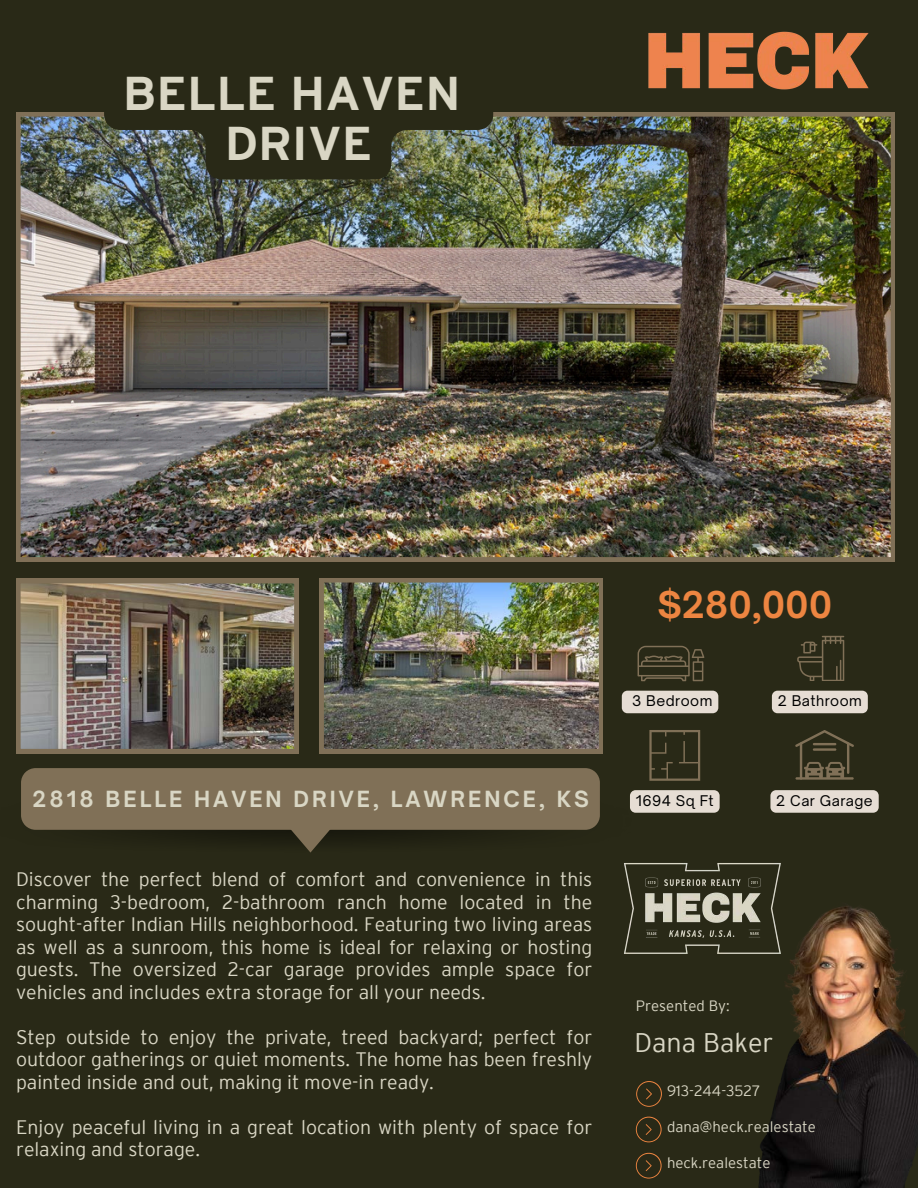
<style>
.page{position:relative;width:918px;height:1188px;background:#292917}
.page>*{position:absolute;margin:0;border:0;box-sizing:border-box;transform-origin:0 0}
.t1{font:700 47.25px/49.5px "Interstate";color:#d9d6c4;text-align:center}
.t2{font:700 35.25px "Open Sauce One";color:#ed8541}
.t3{font:300 26.85px "Interstate";color:#d9d6c4}
.t4{font:700 21.3px "Open Sauce One";letter-spacing:.14em;color:#d9d6c4}
.t5{font:300 19.5px/22.5px "Interstate";letter-spacing:-.005em;color:#d9d6c4;text-align:justify}
.t6{font:300 15px "Interstate";color:#d9d6c4}
.t7{font:14.1px "Open Sauce One";letter-spacing:.035em;color:#000}
</style>
<div class="page">
<img style="left:16px;top:112px;width:879px;height:450px">
<svg style="left:21px;top:768px;width:579px;height:85px"></svg>
<img style="left:583px;top:31px;width:312px;height:128px">
<img style="left:319px;top:578px;width:284px;height:175px">
<svg style="left:638px;top:646px;width:66px;height:35px"></svg>
<div style="left:622px;top:691px;width:96px;height:22px;background:#e6ddd4"></div>
<svg style="left:797px;top:636px;width:47px;height:45px"></svg>
<div style="left:772px;top:691px;width:96px;height:22px;background:#e6ddd4"></div>
<svg style="left:649px;top:730px;width:51px;height:51px"></svg>
<svg style="left:630px;top:790px;width:90px;height:23px;background:#dfd6cd"></svg>
<img style="left:16px;top:579px;width:283px;height:174px">
<img style="left:758px;top:906px;width:160px;height:282px">
<svg style="left:636px;top:1081px;width:26px;height:26px"></svg>
<svg style="left:636px;top:1116px;width:26px;height:26px"></svg>
<svg style="left:636px;top:1153px;width:26px;height:25px"></svg>
<hr style="left:847px;top:742px;width:2px;height:32px;background:#807057">
<hr style="left:800px;top:742px;width:2px;height:37px;background:#807057">
<svg style="left:795px;top:730px;width:59px;height:17px"></svg>
<hr style="left:795px;top:777px;width:59px;height:2px;background:#807057">
<svg style="left:804px;top:762px;width:41px;height:16px"></svg>
<hr style="left:813px;top:743px;width:23px;height:2px;background:#807057">
<hr style="left:813px;top:748px;width:23px;height:3px;background:#807057">
<img style="left:568px;top:833px;width:270px;height:152px">
<svg style="left:770px;top:790px;width:109px;height:23px;background:#dfd6cd"></svg>
<img style="left:104px;top:112px;width:389px;height:67px">
<h4 class="t1" style="left:123px;top:73px;width:339px">BELLE HAVEN<br>DRIVE</h4>
<p class="t4" style="left:33px;top:786px;width:558px">2818 BELLE HAVEN DRIVE, LAWRENCE, KS</p>
<p class="t5" style="left:16px;top:870px;width:578px">Discover the perfect blend of comfort and convenience in this charming 3-bedroom, 2-bathroom ranch home located in the sought-after Indian Hills neighborhood. Featuring two living areas as well as a sunroom, this home is ideal for relaxing or hosting guests. The oversized 2-car garage provides ample space for vehicles and includes extra storage for all your needs.</p>
<p class="t5" style="left:16px;top:1027px;width:578px">Step outside to enjoy the private, treed backyard; perfect for outdoor gatherings or quiet moments. The home has been freshly painted inside and out, making it move-in ready.</p>
<p class="t5" style="left:16px;top:1117px;width:578px">Enjoy peaceful living in a great location with plenty of space for relaxing and storage.</p>
<p class="t2" style="left:657px;top:583px;width:177px">$280,000</p>
<p class="t7" style="left:632px;top:692px;width:82px">3 Bedroom</p>
<h2 class="t7" style="left:778px;top:692px;width:86px">2 Bathroom</h2>
<p class="t7" style="left:636px;top:792px;width:79px">1694 Sq Ft</p>
<p class="t7" style="left:776px;top:792px;width:98px">2 Car Garage</p>
<p class="t6" style="left:636px;top:1000px;width:95px">Presented By:</p>
<h5 class="t3" style="left:634px;top:1032px;width:141px">Dana Baker</h5>
<h5 class="t6" style="left:667px;top:1085px;width:95px">913-244-3527</h5>
<h5 class="t6" style="left:667px;top:1121px;width:150px">dana@heck.realestate</h5>
<p class="t6" style="left:667px;top:1157px;width:105px">heck.realestate</p>
</div>
